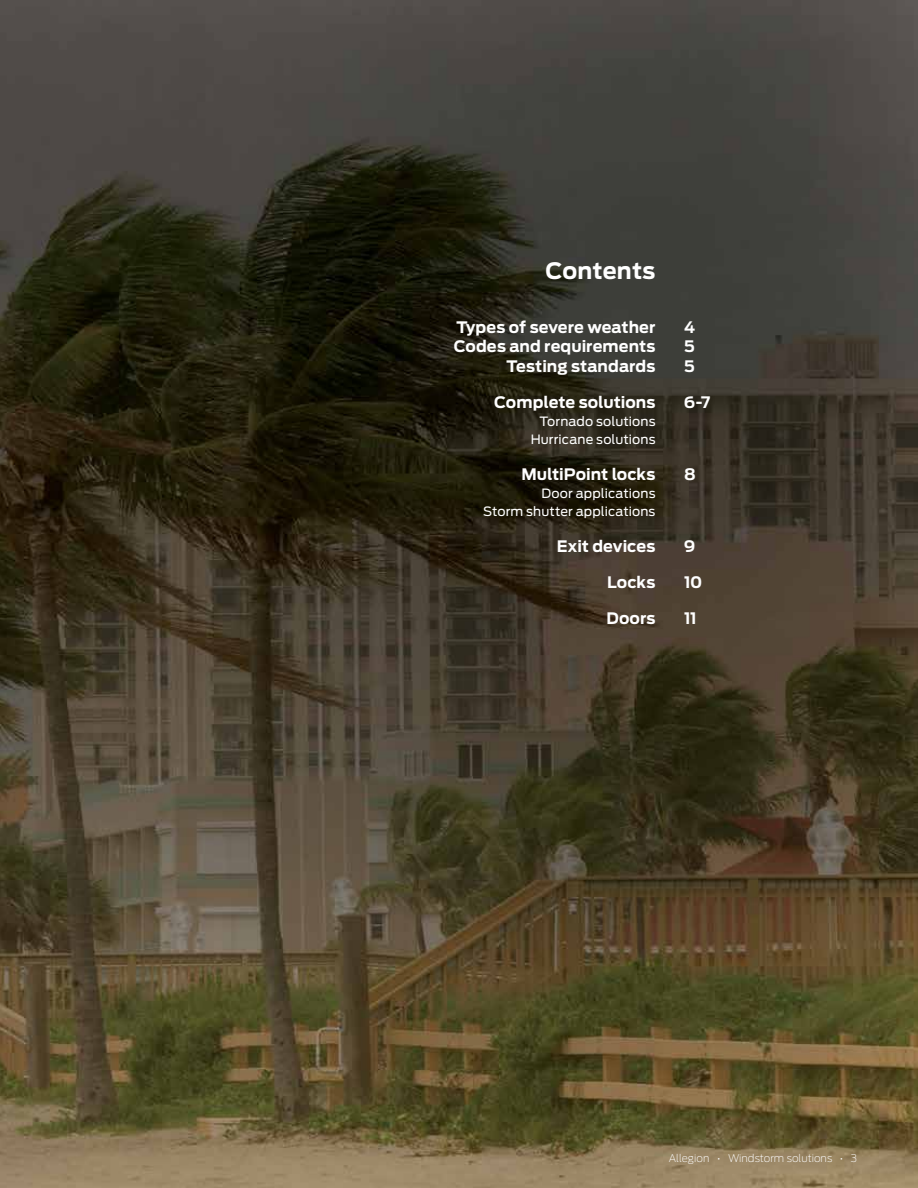
<style>
.page{position:relative;width:918px;height:1188px;background:#fff}
.page>*{position:absolute;margin:0;border:0;box-sizing:border-box;transform-origin:0 0}
.t1{font:700 22.5px "Antenna";letter-spacing:.01em;color:#fff}
.t2{font:700 15.75px "Antenna";letter-spacing:.005em;color:#fff}
.t3{font:12.75px/18px "Antenna";letter-spacing:.01em;color:#fff;text-align:right}
.t4{font:200 10.5px "Antenna";color:#fff}
</style>
<div class="page">
<img style="left:0;top:0;width:918px;height:1188px">
<h1 class="t1" style="left:546px;top:257px;width:111px">Contents</h1>
<p class="t2" style="left:456px;top:317px;width:201px">Types of severe weather</p>
<p class="t2" style="left:684px;top:317px;width:13px">4</p>
<p class="t2" style="left:454px;top:337px;width:203px">Codes and requirements</p>
<p class="t2" style="left:684px;top:337px;width:12px">5</p>
<p class="t2" style="left:507px;top:356px;width:150px">Testing standards</p>
<p class="t2" style="left:684px;top:356px;width:12px">5</p>
<p class="t2" style="left:494px;top:392px;width:163px">Complete solutions</p>
<p class="t2" style="left:684px;top:392px;width:28px">6-7</p>
<p class="t3" style="left:531px;top:412px;width:126px">Tornado solutions<br>Hurricane solutions</p>
<p class="t2" style="left:521px;top:464px;width:136px">MultiPoint locks</p>
<p class="t2" style="left:684px;top:464px;width:13px">8</p>
<p class="t3" style="left:483px;top:484px;width:174px">Door applications<br>Storm shutter applications</p>
<p class="t2" style="left:557px;top:536px;width:100px">Exit devices</p>
<p class="t2" style="left:684px;top:536px;width:13px">9</p>
<p class="t2" style="left:607px;top:572px;width:50px">Locks</p>
<p class="t2" style="left:684px;top:572px;width:20px">10</p>
<p class="t2" style="left:607px;top:608px;width:51px">Doors</p>
<p class="t2" style="left:684px;top:608px;width:14px">11</p>
<p class="t4" style="left:669px;top:1152px;width:190px">Allegion • Windstorm solutions • 3</p>
</div>
